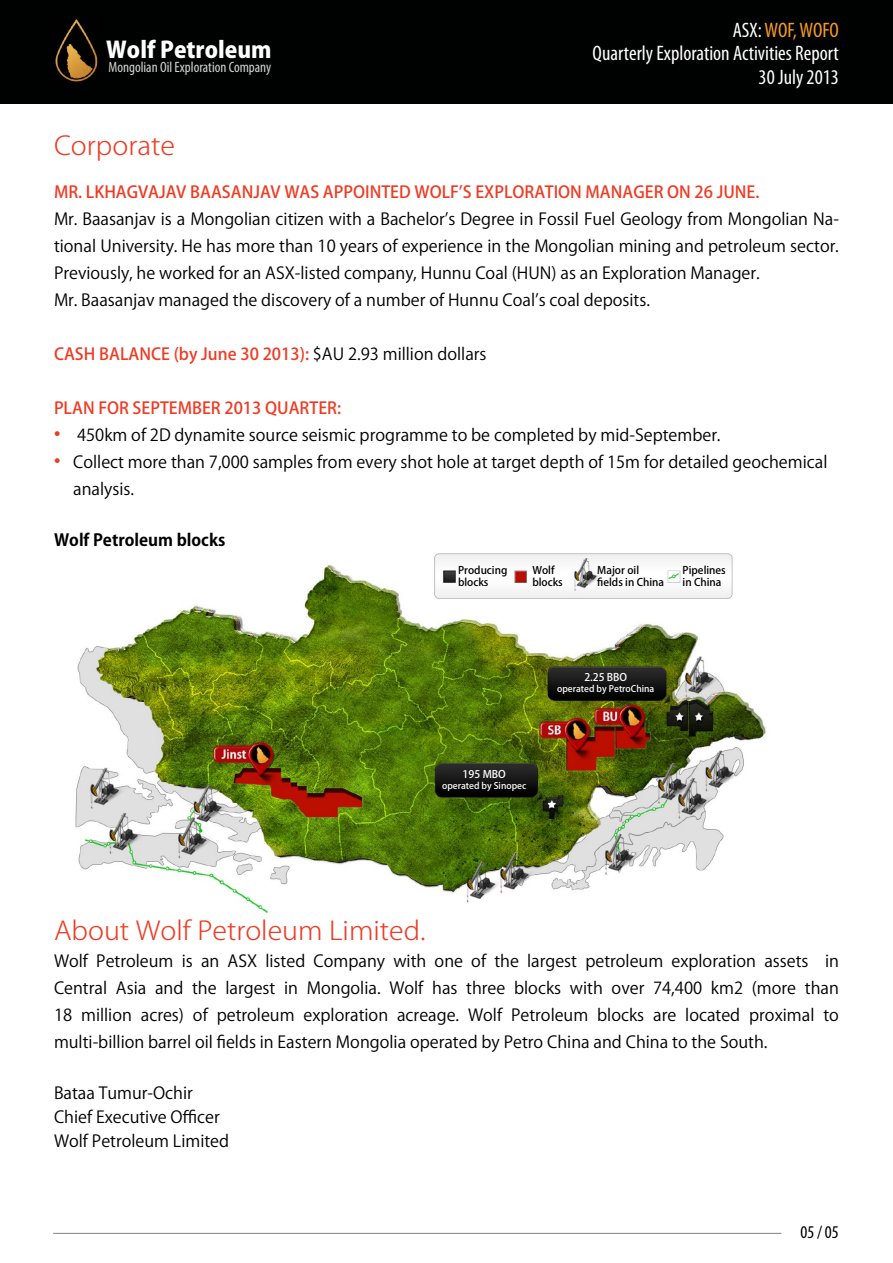
<style>
.page{position:relative;width:893px;height:1263px;background:#fff}
.page>*{position:absolute;margin:0;border:0;box-sizing:border-box;transform-origin:0 0}
.t1{font:300 25.65px "Koz Go Pr 6 N";color:#ef3b24;scale:1.05 1}
.t2{font:800 22.5px "Koz Go Pr 6 N";color:#fff}
.t3{font:condensed 21px/23.2px "Myriad Pro";color:#fff;text-align:right}
.t4{font:condensed 18px "Myriad Pro";color:#000101}
.t5{font:700 18px/27px "Koz Go Pr 6 N";color:#ef3b24}
.t6{font:16.5px/27px "Koz Go Pr 6 N";color:#000}
.t7{font:500 16.5px "Koz Go Pr 6 N";color:#ef3b24}
.t8{font:16.5px/24px "Koz Go Pr 6 N";color:#000101}
.t9{font:700 16.5px "Koz Go Pr 6 N";color:#000101}
.t10{font:condensed 15px "Myriad Pro";color:#d1d3d4}
.t11{font:500 10.5px/12px "Koz Go Pr 6 N";color:#000}
.t12{font:500 10.5px "Koz Go Pr 6 N";color:#fff}
.t13{font:500 9px "Koz Go Pr 6 N";color:#fff}
.s1{color:#f99b23}
.s2{font-weight:400;color:#000101}
</style>
<div class="page">
<img style="left:75px;top:553px;width:691px;height:360px">
<div style="left:0;top:0;width:893px;height:103px;background:#000101"></div>
<img style="left:55px;top:19px;width:43px;height:63px">
<hr style="left:53px;top:1233px;width:728px;height:1px;background:#808285">
<h2 class="t2" style="left:106px;top:38px;width:167px">Wolf Petroleum</h2>
<p class="t10" style="left:108px;top:58px;width:164px">Mongolian Oil Exploration Company</p>
<p class="t3" style="left:593px;top:18px;width:248px">ASX: <span class="s1">WOF, WOFO<br></span>Quarterly Exploration Activities Report<br>30 July 2013</p>
<h1 class="t1" style="left:54px;top:131px;width:117px">Corporate</h1>
<p class="t7" style="left:54px;top:183px;width:707px">MR. LKHAGVAJAV BAASANJAV WAS APPOINTED WOLF’S EXPLORATION MANAGER ON 26 JUNE.</p>
<p class="t6" style="left:54px;top:206px;width:786px">Mr. Baasanjav is a Mongolian citizen with a Bachelor’s Degree in Fossil Fuel Geology from Mongolian Na&shy;tional University. He has more than 10 years of experience in the Mongolian mining and petroleum sector.<br>Previously, he worked for an ASX-listed company, Hunnu Coal (HUN) as an Exploration Manager.<br>Mr. Baasanjav managed the discovery of a number of Hunnu Coal’s coal deposits.</p>
<p class="t7" style="left:54px;top:345px;width:434px">CASH BALANCE (BY JUNE 30 2013): <span class="s2">$AU 2.93 million dollars</span></p>
<p class="t7" style="left:54px;top:399px;width:289px">PLAN FOR SEPTEMBER 2013 QUARTER:</p>
<p class="t6" style="left:73px;top:422px;width:756px">450km of 2D dynamite source seismic programme to be completed by mid-September.<br>Collect more than 7,000 samples from every shot hole at target depth of 15m for detailed geochemical analysis.</p>
<p class="t9" style="left:54px;top:531px;width:173px">Wolf Petroleum blocks</p>
<p class="t5" style="left:54px;top:419px;width:8px">• •</p>
<p class="t11" style="left:458px;top:564px;width:51px">PRODUCING<br>BLOCKS</p>
<p class="t11" style="left:532px;top:565px;width:32px">WOLF<br>BLOCKS</p>
<p class="t11" style="left:597px;top:565px;width:68px">MAJOR OIL<br>FIELDS IN CHINA</p>
<p class="t11" style="left:683px;top:565px;width:45px">PIPELINES<br>IN CHINA</p>
<p class="t12" style="left:463px;top:768px;width:37px">195 MBO</p>
<p class="t13" style="left:442px;top:780px;width:86px">OPERATED BY SINOPEC</p>
<p class="t12" style="left:584px;top:671px;width:30px">2.25 BBO</p>
<p class="t13" style="left:557px;top:684px;width:99px">OPERATED BY PETROCHINA</p>
<h1 class="t1" style="left:54px;top:916px;width:355px">About Wolf Petroleum Limited.</h1>
<p class="t6" style="left:54px;top:948px;width:786px;text-align:justify">Wolf Petroleum is an ASX listed Company with one of the largest petroleum exploration assets in Central Asia and the largest in Mongolia. Wolf has three blocks with over 74,400 km2 (more than 18 million acres) of petroleum exploration acreage. Wolf Petroleum blocks are located proximal to multi-billion barrel oil fields in Eastern Mongolia operated by Petro China and China to the South.</p>
<p class="t8" style="left:54px;top:1081px;width:177px">Bataa Tumur-Ochir<br>Chief Executive Officer<br>Wolf Petroleum Limited</p>
<p class="t4" style="left:800px;top:1221px;width:40px">05 / 05</p>
</div>
